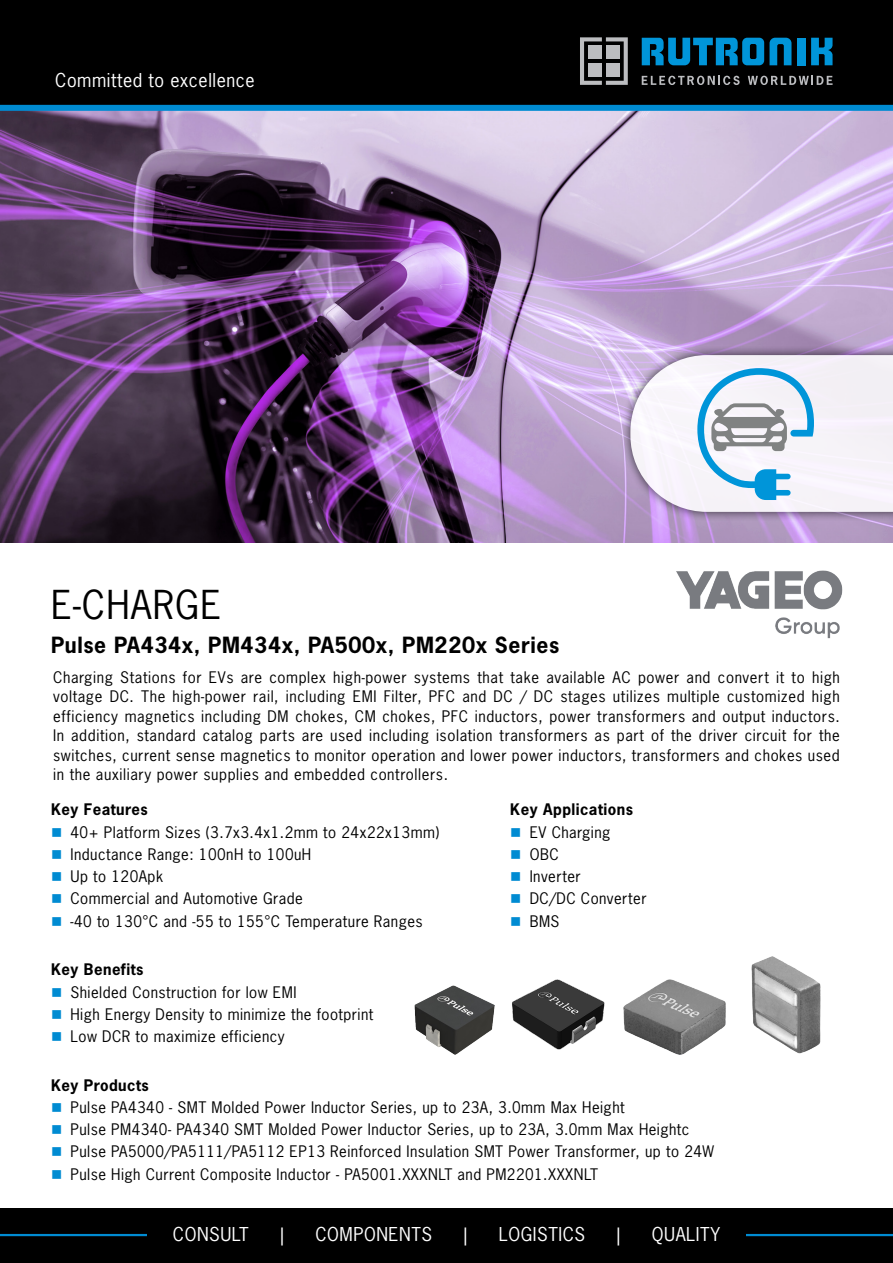
<style>
.page{position:relative;width:893px;height:1263px;background:#fff}
.page>*{position:absolute;margin:0;border:0;box-sizing:border-box;transform-origin:0 0}
.t1{font:37.5px "News Gothic Std";letter-spacing:.03em;color:#000}
.t2{font:700 21px "News Gothic Std";letter-spacing:.03em;color:#000}
.t3{font:18px "News Gothic Std";letter-spacing:.03em;color:#fff}
.t4{font:15px/22.2px "News Gothic Std";letter-spacing:.03em;color:#000}
.t5{font:700 15px "News Gothic Std";letter-spacing:.03em;color:#000}
</style>
<div class="page">
<img style="left:0;top:111px;width:893px;height:431px">
<div style="left:0;top:0;width:893px;height:106px;background:#000"></div>
<div style="left:0;top:1208px;width:893px;height:55px;background:#000"></div>
<div style="left:0;top:105px;width:893px;height:6px;background:#008bd2"></div>
<hr style="left:0;top:1234px;width:893px;height:2px;background:#008bd2">
<div style="left:797px;top:38px;width:8px;height:27px;background:#0095d9"></div>
<svg style="left:811px;top:38px;width:21px;height:27px"></svg>
<svg style="left:642px;top:38px;width:149px;height:27px"></svg>
<svg style="left:642px;top:76px;width:98px;height:9px"></svg>
<svg style="left:748px;top:76px;width:84px;height:9px"></svg>
<svg style="left:580px;top:37px;width:48px;height:48px"></svg>
<div style="left:588px;top:46px;width:14px;height:13px;background:#bcbdc0"></div>
<div style="left:606px;top:46px;width:14px;height:13px;background:#bcbdc0"></div>
<div style="left:606px;top:63px;width:14px;height:14px;background:#bcbdc0"></div>
<div style="left:588px;top:63px;width:14px;height:14px;background:#bcbdc0"></div>
<div style="left:621px;top:345px;width:272px;height:177px;background:#000;opacity:.75"></div>
<svg style="left:630px;top:355px;width:263px;height:157px"></svg>
<div style="left:147px;top:1225px;width:598px;height:18px;background:#000"></div>
<img style="left:414px;top:985px;width:80px;height:69px">
<img style="left:624px;top:957px;width:196px;height:97px">
<img style="left:512px;top:979px;width:93px;height:71px">
<img style="left:638px;top:534px;width:242px;height:105px">
<p class="t3" style="left:55px;top:69px;width:201px">Committed to excellence</p>
<h1 class="t1" style="left:51px;top:581px;width:172px">E-CHARGE</h1>
<h2 class="t2" style="left:51px;top:631px;width:510px">Pulse PA434x, PM434x, PA500x, PM220x Series</h2>
<p class="t4" style="left:53px;top:667px;width:788px;line-height:19.5px;text-align:justify">Charging Stations for EVs are complex high-power systems that take available AC power and convert it to high voltage DC. The high-power rail, including EMI Filter, PFC and DC / DC stages utilizes multiple customized high efficiency magnetics including DM chokes, CM chokes, PFC inductors, power transformers and output inductors.<br>In addition, standard catalog parts are used including isolation transformers as part of the driver circuit for the switches, current sense magnetics to monitor operation and lower power inductors, transformers and chokes used in the auxiliary power supplies and embedded controllers.</p>
<p class="t5" style="left:51px;top:800px;width:98px">Key Features</p>
<p class="t4" style="left:71px;top:821px;width:370px">40+ Platform Sizes (3.7x3.4x1.2mm to 24x22x13mm)<br>Inductance Range: 100nH to 100uH<br>Up to 120Apk<br>Commercial and Automotive Grade<br>-40 to 130°C and -55 to 155°C Temperature Ranges</p>
<p class="t5" style="left:510px;top:800px;width:124px">Key Applications</p>
<p class="t4" style="left:530px;top:821px;width:118px">EV Charging<br>OBC<br>Inverter<br>DC/DC Converter<br>BMS</p>
<p class="t5" style="left:51px;top:960px;width:94px">Key Benefits</p>
<p class="t4" style="left:71px;top:981px;width:304px">Shielded Construction for low EMI<br>High Energy Density to minimize the footprint<br>Low DCR to maximize efficiency</p>
<p class="t5" style="left:51px;top:1075px;width:99px">Key Products</p>
<p class="t4" style="left:71px;top:1096px;width:645px">Pulse PA4340 - SMT Molded Power Inductor Series, up to 23A, 3.0mm Max Height<br>Pulse PM4340- PA4340 SMT Molded Power Inductor Series, up to 23A, 3.0mm Max Heightc Pulse PA5000/PA5111/PA5112 EP13 Reinforced Insulation SMT Power Transformer, up to 24W Pulse High Current Composite Inductor - PA5001.XXXNLT and PM2201.XXXNLT</p>
<p class="t3" style="left:173px;top:1222px;width:77px">CONSULT</p>
<p class="t3" style="left:280px;top:1222px;width:5px">|</p>
<p class="t3" style="left:315px;top:1222px;width:118px">COMPONENTS</p>
<p class="t3" style="left:463px;top:1222px;width:5px">|</p>
<p class="t3" style="left:499px;top:1222px;width:88px">LOGISTICS</p>
<p class="t3" style="left:616px;top:1222px;width:5px">|</p>
<p class="t3" style="left:652px;top:1222px;width:70px">QUALITY</p>
</div>
